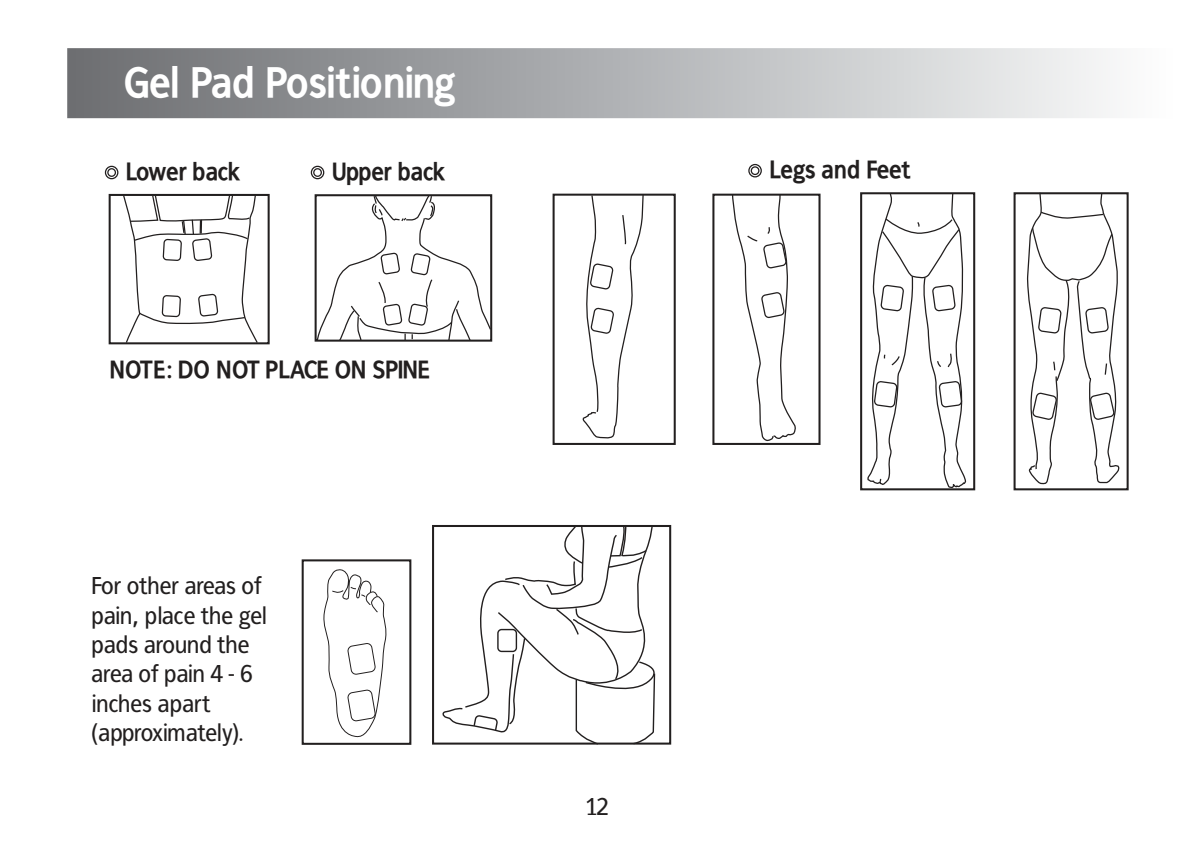
<style>
.page{position:relative;width:1191px;height:844px;background:#fff}
.page>*{position:absolute;margin:0;border:0;box-sizing:border-box;transform-origin:0 0}
.t1{font:700 42px "Francophil Sans";letter-spacing:-.035em;color:#fff}
.t2{font:24.5px/29.4px "Francophil Sans";color:#221f1f}
.t3{font:700 24.5px "Francophil Sans";color:#221f1f}
.t4{font:700 24.5px "Francophil Sans";letter-spacing:-.04em;color:#221f1f}
</style>
<div class="page">
<div style="left:302px;top:559px;width:109px;height:185px;border:2px solid #221f1f"></div>
<svg style="left:323px;top:569px;width:64px;height:168px"></svg>
<div style="left:432px;top:525px;width:239px;height:219px;border:2px solid #221f1f"></div>
<svg style="left:441px;top:525px;width:225px;height:220px"></svg>
<div style="left:497px;top:628px;width:20px;height:24px;border:1px solid #221f1f;border-radius:4px"></div>
<div style="left:860px;top:192px;width:115px;height:298px;border:2px solid #221f1f"></div>
<svg style="left:867px;top:192px;width:99px;height:297px"></svg>
<div style="left:1013px;top:192px;width:115px;height:298px;border:2px solid #221f1f"></div>
<svg style="left:1024px;top:192px;width:95px;height:292px"></svg>
<div style="left:712px;top:193px;width:108px;height:252px;border:2px solid #221f1f"></div>
<svg style="left:731px;top:163px;width:65px;height:278px"></svg>
<div style="left:552px;top:193px;width:123px;height:252px;border:2px solid #221f1f"></div>
<svg style="left:582px;top:193px;width:62px;height:246px"></svg>
<svg style="left:749px;top:164px;width:12px;height:13px"></svg>
<div style="left:748px;top:164px;width:14px;height:13px;border:1px solid #221f1f;border-radius:50%"></div>
<svg style="left:751px;top:167px;width:8px;height:7px"></svg>
<div style="left:750px;top:166px;width:9px;height:9px;border:1px solid #221f1f;border-radius:50%"></div>
<div style="left:109px;top:194px;width:161px;height:150px;border:2px solid #221f1f"></div>
<svg style="left:122px;top:193px;width:137px;height:151px"></svg>
<svg style="left:316px;top:194px;width:176px;height:148px"></svg>
<svg style="left:105px;top:166px;width:13px;height:13px"></svg>
<div style="left:105px;top:166px;width:13px;height:13px;border:1px solid #221f1f;border-radius:50%"></div>
<svg style="left:108px;top:169px;width:7px;height:7px"></svg>
<div style="left:107px;top:168px;width:9px;height:9px;border:1px solid #221f1f;border-radius:50%"></div>
<svg style="left:311px;top:166px;width:13px;height:13px"></svg>
<div style="left:311px;top:166px;width:13px;height:13px;border:1px solid #221f1f;border-radius:50%"></div>
<svg style="left:314px;top:169px;width:7px;height:7px"></svg>
<div style="left:313px;top:168px;width:9px;height:9px;border:1px solid #221f1f;border-radius:50%"></div>
<h1 class="t1" style="left:124px;top:66px;width:333px">Gel Pad Positioning</h1>
<p class="t3" style="left:126px;top:162px;width:116px">Lower back</p>
<p class="t3" style="left:332px;top:162px;width:115px">Upper back</p>
<p class="t4" style="left:109px;top:360px;width:322px">NOTE: DO NOT PLACE ON SPINE</p>
<p class="t2" style="left:91px;top:573px;width:177px">For other areas of pain, place the gel pads around the area of pain 4 - 6 inches apart (approximately).</p>
<p class="t2" style="left:584px;top:793px;width:26px">12</p>
<p class="t3" style="left:769px;top:160px;width:142px">Legs and Feet</p>
</div>
